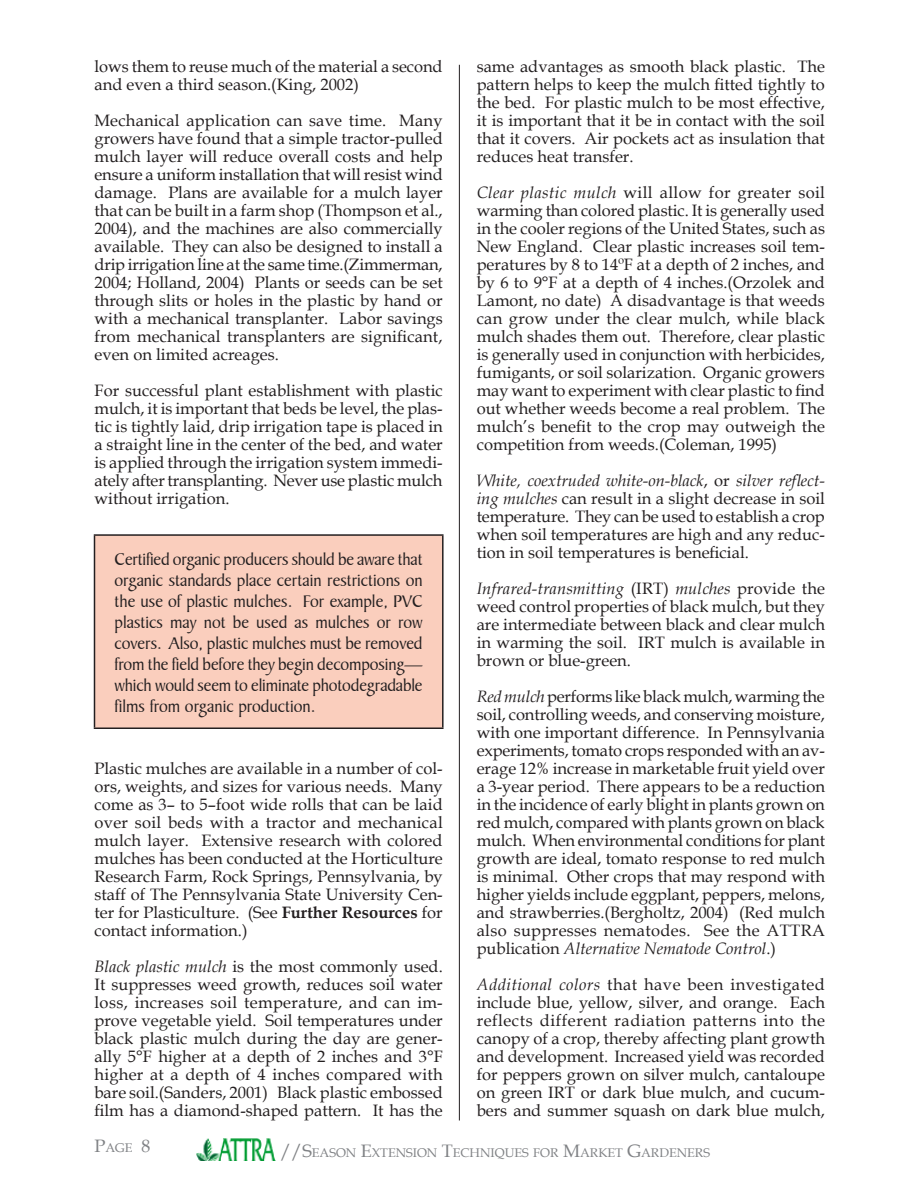
<style>
.page{position:relative;width:918px;height:1188px;background:#fff}
.page>*{position:absolute;margin:0;border:0;box-sizing:border-box;transform-origin:0 0}
.t1{font:18px/21px "Baker Signet BT";letter-spacing:-.01em;color:#231f20;text-align:justify}
.t2{font:16.5px/18px "Book Antiqua";color:#231f20;text-align:justify}
.t3{font:12.6px "Book Antiqua";color:#808285}
.s1{font-weight:700}
.s2{font-style:italic}
.s3{font-size:18px}
</style>
<div class="page">
<hr style="left:459px;top:65px;width:1px;height:1055px;background:#231f20">
<img style="left:196px;top:1138px;width:80px;height:23px">
<div style="left:94px;top:535px;width:349px;height:193px;background:#facebd"></div>
<hr style="left:94px;top:534px;width:350px;height:2px;background:#231f20">
<hr style="left:94px;top:536px;width:1px;height:191px;background:#231f20">
<hr style="left:442px;top:536px;width:2px;height:191px;background:#231f20">
<hr style="left:94px;top:727px;width:350px;height:2px;background:#231f20">
<p class="t2" style="left:94px;top:57px;width:350px">lows them to reuse much of the material a second and even a third season.(King, 2002)</p>
<p class="t2" style="left:94px;top:111px;width:350px">Mechanical application can save time. Many growers have found that a simple tractor-pulled mulch layer will reduce overall costs and help ensure a uniform installation that will resist wind damage. Plans are available for a mulch layer that can be built in a farm shop (Thompson et al., 2004), and the machines are also commercially available. They can also be designed to install a drip irrigation line at the same time.(Zimmerman, 2004; Holland, 2004) Plants or seeds can be set through slits or holes in the plastic by hand or with a mechanical transplanter. Labor savings from mechanical transplanters are significant, even on limited acreages.</p>
<p class="t2" style="left:94px;top:381px;width:350px">For successful plant establishment with plastic mulch, it is important that beds be level, the plas&shy;tic is tightly laid, drip irrigation tape is placed in a straight line in the center of the bed, and water is applied through the irrigation system immedi&shy;ately after transplanting. Never use plastic mulch without irrigation.</p>
<p class="t1" style="left:115px;top:549px;width:310px">Certified organic producers should be aware that organic standards place certain restrictions on the use of plastic mulches. For example, PVC plastics may not be used as mulches or row covers. Also, plastic mulches must be removed from the field before they begin decomposing— which would seem to eliminate photodegradable films from organic production.</p>
<p class="t2" style="left:94px;top:759px;width:350px">Plastic mulches are available in a number of col&shy;ors, weights, and sizes for various needs. Many come as 3– to 5–foot wide rolls that can be laid over soil beds with a tractor and mechanical mulch layer. Extensive research with colored mulches has been conducted at the Horticulture Research Farm, Rock Springs, Pennsylvania, by staff of The Pennsylvania State University Cen&shy;ter for Plasticulture. (See <span class="s1">Further Resources</span> for contact information.)</p>
<p class="t2" style="left:94px;top:957px;width:350px"><span class="s2">Black plastic mulch</span> is the most commonly used.<br>It suppresses weed growth, reduces soil water loss, increases soil temperature, and can im&shy;prove vegetable yield. Soil temperatures under black plastic mulch during the day are gener&shy;ally 5°F higher at a depth of 2 inches and 3°F higher at a depth of 4 inches compared with bare soil.(Sanders, 2001) Black plastic embossed film has a diamond-shaped pattern. It has the</p>
<p class="t2" style="left:477px;top:57px;width:350px">same advantages as smooth black plastic. The pattern helps to keep the mulch fitted tightly to the bed. For plastic mulch to be most effective, it is important that it be in contact with the soil that it covers. Air pockets act as insulation that reduces heat transfer.</p>
<p class="t2" style="left:477px;top:183px;width:350px"><span class="s2">Clear plastic mulch</span> will allow for greater soil warming than colored plastic. It is generally used in the cooler regions of the United States, such as New England. Clear plastic increases soil tem&shy;peratures by 8 to 14ºF at a depth of 2 inches, and by 6 to 9°F at a depth of 4 inches.(Orzolek and Lamont, no date) A disadvantage is that weeds can grow under the clear mulch, while black mulch shades them out. Therefore, clear plastic is generally used in conjunction with herbicides, fumigants, or soil solarization. Organic growers may want to experiment with clear plastic to find out whether weeds become a real problem. The mulch’s benefit to the crop may outweigh the competition from weeds.(Coleman, 1995)</p>
<p class="t2" style="left:477px;top:471px;width:350px"><span class="s2">White, coextruded white-on-black</span>, or <span class="s2">silver reflect&shy;ing mulches</span> can result in a slight decrease in soil temperature. They can be used to establish a crop when soil temperatures are high and any reduc&shy;tion in soil temperatures is beneficial.</p>
<p class="t2" style="left:477px;top:579px;width:350px"><span class="s2">Infrared-transmitting</span> (IRT) <span class="s2">mulches</span> provide the weed control properties of black mulch, but they are intermediate between black and clear mulch in warming the soil. IRT mulch is available in brown or blue-green.</p>
<p class="t2" style="left:477px;top:687px;width:350px"><span class="s2">Red mulch</span> performs like black mulch, warming the soil, controlling weeds, and conserving moisture, with one important difference. In Pennsylvania experiments, tomato crops responded with an av&shy;erage 12% increase in marketable fruit yield over a 3-year period. There appears to be a reduction in the incidence of early blight in plants grown on red mulch, compared with plants grown on black mulch. When environmental conditions for plant growth are ideal, tomato response to red mulch is minimal. Other crops that may respond with higher yields include eggplant, peppers, melons, and strawberries.(Bergholtz, 2004) (Red mulch also suppresses nematodes. See the ATTRA publication <span class="s2">Alternative Nematode Control</span>.)</p>
<p class="t2" style="left:477px;top:975px;width:350px"><span class="s2">Additional colors</span> that have been investigated include blue, yellow, silver, and orange. Each reflects different radiation patterns into the canopy of a crop, thereby affecting plant growth and development. Increased yield was recorded for peppers grown on silver mulch, cantaloupe on green IRT or dark blue mulch, and cucum&shy;bers and summer squash on dark blue mulch,</p>
<p class="t3" style="left:94px;top:1139px;width:57px"><span class="s3">P</span>AGE <span class="s3">8</span></p>
<p class="t3" style="left:281px;top:1144px;width:431px"><span class="s3">//S</span>EASON <span class="s3">E</span>XTENSION <span class="s3">T</span>ECHNIQUES FOR <span class="s3">M</span>ARKET <span class="s3">G</span>ARDENERS</p>
</div>
